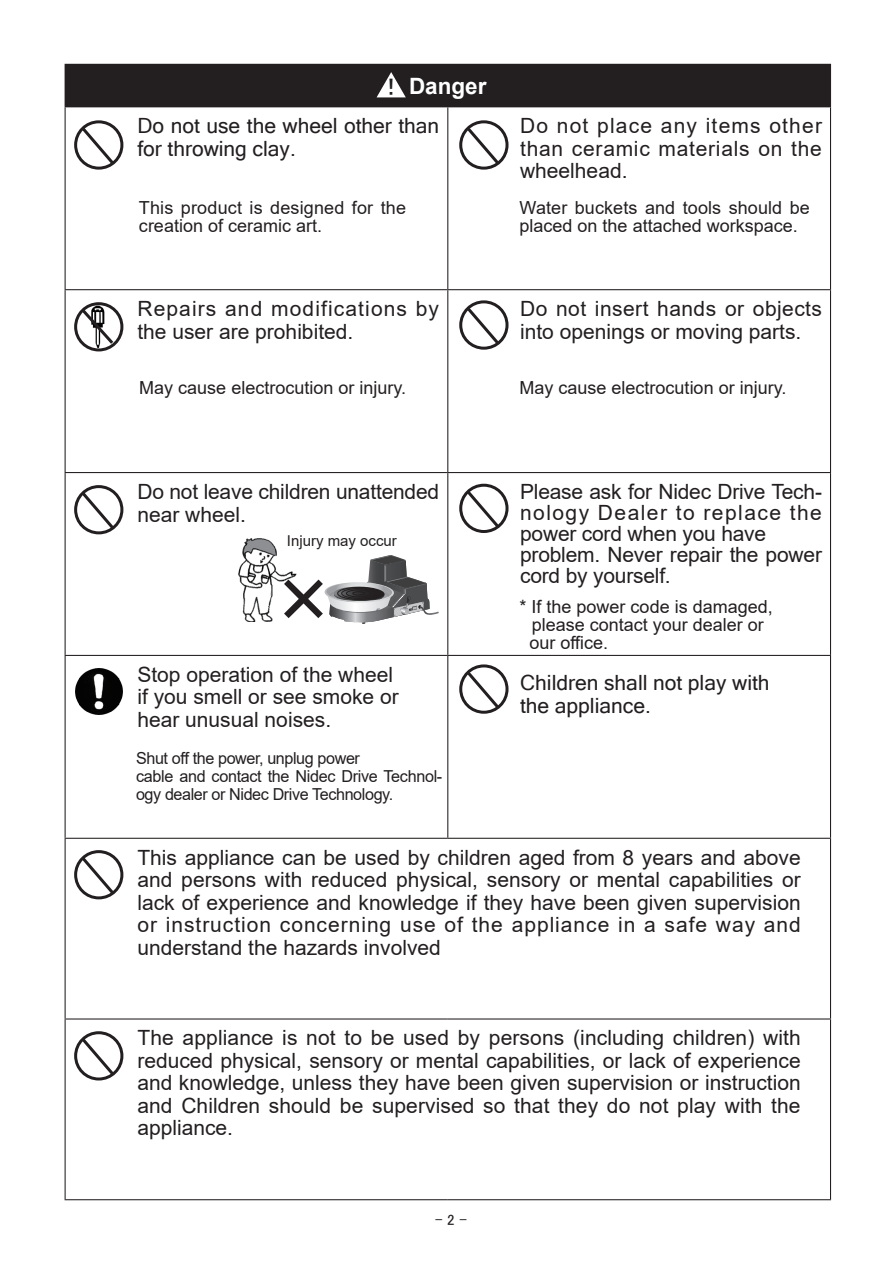
<style>
.page{position:relative;width:893px;height:1263px;background:#fff}
.page>*{position:absolute;margin:0;border:0;box-sizing:border-box;transform-origin:0 0}
.t1{font:55.5px "HG Soei Kakugothic UB";color:#231f20}
.t2{font:700 22.5px "Arial";color:#fff}
.t3{font:21px/22.5px "Arial";color:#231f20}
.t4{font:21px/22.5px "Microsoft Sans Serif";color:#231f20}
.t5{font:21px/22.5px "Arial";letter-spacing:.055em;color:#231f20}
.t6{font:18px/18px "Arial";color:#231f20}
.t7{font:16.5px/18px "Arial";letter-spacing:-.025em;color:#231f20}
.t8{font:15px "Arial";color:#231f20}
.t9{font:15px "MS P Gothic";color:#231f20}
.s1{font-family:"MS Gothic";font-weight:400;font-size:24px;color:#231f20}
</style>
<div class="page">
<div style="left:65px;top:64px;width:765px;height:43px;background:#231f20"></div>
<hr style="left:448px;top:64px;width:383px;height:1px;background:#231f20">
<hr style="left:830px;top:65px;width:1px;height:41px;background:#231f20">
<hr style="left:65px;top:107px;width:1px;height:182px;background:#231f20">
<hr style="left:448px;top:106px;width:383px;height:1px;background:#231f20">
<hr style="left:447px;top:107px;width:1px;height:182px;background:#231f20">
<hr style="left:830px;top:107px;width:1px;height:182px;background:#231f20">
<hr style="left:65px;top:289px;width:383px;height:1px;background:#231f20">
<hr style="left:65px;top:290px;width:1px;height:182px;background:#231f20">
<hr style="left:448px;top:289px;width:383px;height:1px;background:#231f20">
<hr style="left:447px;top:290px;width:1px;height:182px;background:#231f20">
<hr style="left:830px;top:290px;width:1px;height:182px;background:#231f20">
<hr style="left:65px;top:472px;width:383px;height:1px;background:#231f20">
<hr style="left:65px;top:473px;width:1px;height:182px;background:#231f20">
<hr style="left:448px;top:472px;width:383px;height:1px;background:#231f20">
<hr style="left:447px;top:473px;width:1px;height:182px;background:#231f20">
<hr style="left:830px;top:473px;width:1px;height:182px;background:#231f20">
<hr style="left:65px;top:655px;width:383px;height:1px;background:#231f20">
<hr style="left:65px;top:656px;width:1px;height:182px;background:#231f20">
<hr style="left:448px;top:655px;width:383px;height:1px;background:#231f20">
<hr style="left:447px;top:656px;width:1px;height:182px;background:#231f20">
<hr style="left:830px;top:656px;width:1px;height:182px;background:#231f20">
<hr style="left:65px;top:838px;width:383px;height:1px;background:#231f20">
<hr style="left:65px;top:839px;width:1px;height:179px;background:#231f20">
<hr style="left:448px;top:838px;width:383px;height:1px;background:#231f20">
<hr style="left:830px;top:839px;width:1px;height:179px;background:#231f20">
<hr style="left:65px;top:1018px;width:383px;height:1px;background:#231f20">
<hr style="left:65px;top:1019px;width:1px;height:180px;background:#231f20">
<hr style="left:448px;top:1018px;width:383px;height:1px;background:#231f20">
<hr style="left:830px;top:1019px;width:1px;height:180px;background:#231f20">
<hr style="left:65px;top:1199px;width:383px;height:1px;background:#231f20">
<hr style="left:448px;top:1199px;width:383px;height:1px;background:#231f20">
<svg style="left:325px;top:555px;width:114px;height:69px"></svg>
<div style="left:74px;top:302px;width:49px;height:49px;border:3px solid #231f20;border-radius:50%"></div>
<svg style="left:79px;top:306px;width:37px;height:41px"></svg>
<div style="left:74px;top:120px;width:49px;height:50px;border:3px solid #231f20;border-radius:50%"></div>
<svg style="left:79px;top:125px;width:38px;height:43px"></svg>
<div style="left:459px;top:120px;width:49px;height:50px;border:3px solid #231f20;border-radius:50%"></div>
<svg style="left:464px;top:125px;width:38px;height:43px"></svg>
<div style="left:459px;top:300px;width:49px;height:50px;border:3px solid #231f20;border-radius:50%"></div>
<svg style="left:464px;top:305px;width:38px;height:43px"></svg>
<div style="left:459px;top:484px;width:49px;height:49px;border:3px solid #231f20;border-radius:50%"></div>
<svg style="left:464px;top:488px;width:38px;height:43px"></svg>
<div style="left:459px;top:664px;width:49px;height:50px;border:3px solid #231f20;border-radius:50%"></div>
<svg style="left:464px;top:669px;width:38px;height:43px"></svg>
<div style="left:74px;top:485px;width:49px;height:49px;border:3px solid #231f20;border-radius:50%"></div>
<svg style="left:79px;top:489px;width:38px;height:43px"></svg>
<div style="left:74px;top:850px;width:49px;height:49px;border:3px solid #231f20;border-radius:50%"></div>
<svg style="left:79px;top:854px;width:38px;height:43px"></svg>
<div style="left:74px;top:1031px;width:49px;height:49px;border:3px solid #231f20;border-radius:50%"></div>
<svg style="left:79px;top:1035px;width:38px;height:43px"></svg>
<img style="left:238px;top:538px;width:58px;height:83px">
<img style="left:75px;top:668px;width:47px;height:46px">
<svg style="left:377px;top:72px;width:29px;height:25px"></svg>
<p class="t2" style="left:379px;top:70px;width:109px"><span class="s1">！</span> Danger</p>
<p class="t4" style="left:137px;top:114px;width:303px">Do not use the wheel other than for throwing clay.</p>
<p class="t3" style="left:520px;top:115px;width:303px;text-align:justify">Do not place any items other than ceramic materials on the wheelhead.</p>
<p class="t6" style="left:139px;top:199px;width:269px">This product is designed for the creation of ceramic art.</p>
<p class="t6" style="left:520px;top:199px;width:292px">Water buckets and tools should be placed on the attached workspace.</p>
<p class="t5" style="left:137px;top:297px;width:303px">Repairs and modifications by the user are prohibited.</p>
<p class="t3" style="left:520px;top:297px;width:303px">Do not insert hands or objects into openings or moving parts.</p>
<p class="t6" style="left:139px;top:378px;width:268px">May cause electrocution or injury.</p>
<p class="t6" style="left:520px;top:378px;width:268px">May cause electrocution or injury.</p>
<p class="t3" style="left:137px;top:480px;width:303px">Do not leave children unattended near wheel.</p>
<p class="t3" style="left:520px;top:481px;width:303px;line-height:21px">Please ask for Nidec Drive Tech&shy;nology Dealer to replace the power cord when you have problem. Never repair the power cord by yourself.</p>
<p class="t8" style="left:287px;top:530px;width:112px">Injury may occur</p>
<h1 class="t1" style="left:276px;top:571px;width:57px">×</h1>
<p class="t6" style="left:530px;top:597px;width:245px;text-indent:-10px">* If the power code is damaged, please contact your dealer or our office.</p>
<p class="t3" style="left:137px;top:663px;width:263px">Stop operation of the wheel if you smell or see smoke or hear unusual noises.</p>
<p class="t4" style="left:520px;top:671px;width:251px">Children shall not play with the appliance.</p>
<p class="t7" style="left:136px;top:749px;width:308px">Shut off the power, unplug power<br>cable and contact the Nidec Drive Technol&shy;ogy dealer or Nidec Drive Technology.</p>
<p class="t3" style="left:137px;top:846px;width:665px;text-align:justify">This appliance can be used by children aged from 8 years and above and persons with reduced physical, sensory or mental capabilities or lack of experience and knowledge if they have been given supervision or instruction concerning use of the appliance in a safe way and understand the hazards involved</p>
<p class="t3" style="left:137px;top:1027px;width:665px;text-align:justify">The appliance is not to be used by persons (including children) with reduced physical, sensory or mental capabilities, or lack of experience and knowledge, unless they have been given supervision or instruction and Children should be supervised so that they do not play with the appliance.</p>
<p class="t9" style="left:435px;top:1212px;width:33px">- 2 -</p>
</div>
